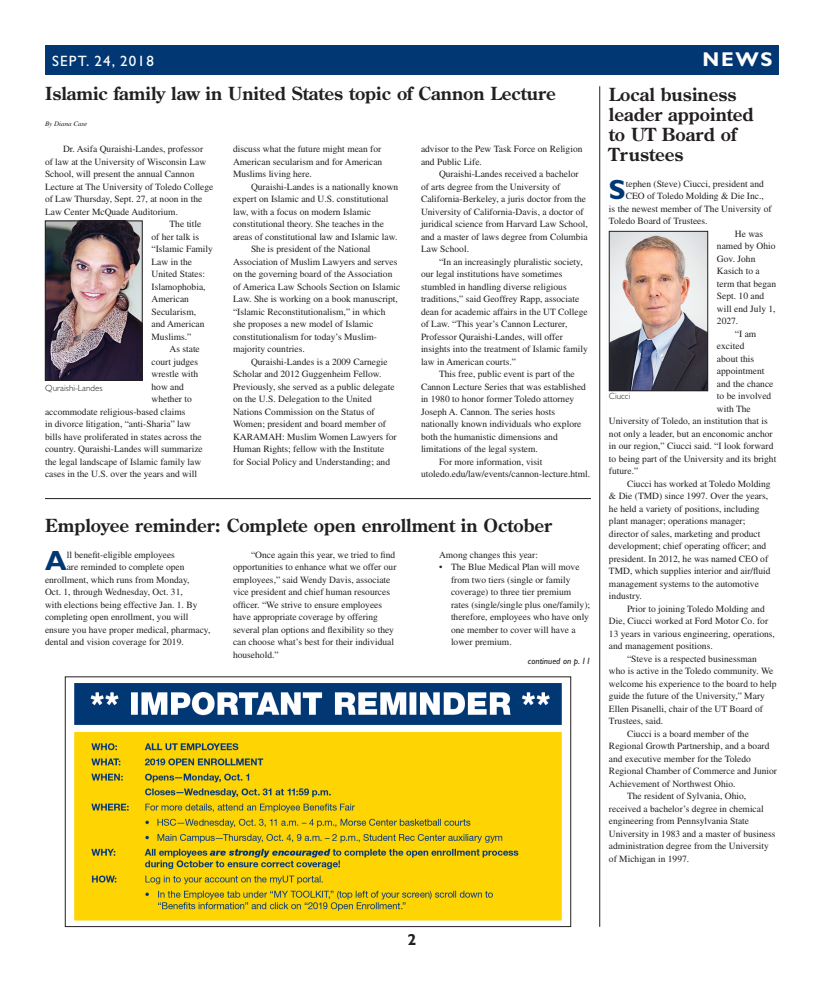
<style>
.page{position:relative;width:824px;height:990px;background:#fff}
.page>*{position:absolute;margin:0;border:0;box-sizing:border-box;transform-origin:0 0}
.Drop_Cap_2_Paragraph{font:700 27.8px "Gill Sans Std";color:#013874}
.t1{font:700 20px "Gill Sans Std";color:#fff}
.Heading_18pt{font:700 18px/20px "Century Old Style Std";color:#231f20}
.t2{font:700 16px "Gill Sans Std";color:#231f20}
.t3{font:15px "Gill Sans Std";letter-spacing:.08em;color:#fff}
.Body_Text{font:9.5px/12.5px "Times";color:#231f20}
.Drop_Cap_2_Paragraph-2{font:9.5px "Times";color:#231f20}
.Cutline{font:300 9px "Gill Sans Std";color:#231f20}
.Continued_On{font:italic 9px "Gill Sans Std";color:#231f20}
.By_line{font:italic 7px "Times";color:#231f20}
</style>
<div class="page">
<div style="left:45px;top:45px;width:734px;height:30px;background:#013874"></div>
<hr style="left:599px;top:86px;width:1px;height:841px;background:#231f20">
<hr style="left:45px;top:498px;width:546px;height:1px;background:#231f20">
<img style="left:47px;top:223px;width:93px;height:156px">
<div style="left:45px;top:221px;width:97px;height:160px;border:1px solid #231f20"></div>
<img style="left:74px;top:683px;width:488px;height:238px">
<div style="left:65px;top:677px;width:506px;height:250px;border:1px solid #231f20"></div>
<img style="left:611px;top:233px;width:95px;height:156px">
<div style="left:609px;top:231px;width:99px;height:160px;border:1px solid #231f20"></div>
<p class="t3" style="left:52px;top:52px;width:103px">SEPT. 24, 2018</p>
<p class="t1" style="left:702px;top:47px;width:71px">NEWS</p>
<p class="Heading_18pt" style="left:609px;top:84px;width:146px">Local business leader appointed to UT Board of<br>Trustees</p>
<p class="Drop_Cap_2_Paragraph" style="left:609px;top:173px;width:18px">S</p>
<p class="Drop_Cap_2_Paragraph-2" style="left:625px;top:178px;width:139px">tephen (Steve) Ciucci, president and</p>
<p class="Heading_18pt" style="left:45px;top:83px;width:512px">Islamic family law in United States topic of Cannon Lecture</p>
<p class="By_line" style="left:45px;top:120px;width:44px">By Diana Case</p>
<p class="Body_Text" style="left:45px;top:143px;width:170px;text-indent:18px">Dr. Asifa Quraishi-Landes, professor of law at the University of Wisconsin Law School, will present the annual Cannon Lecture at The University of Toledo College of Law Thursday, Sept. 27, at noon in the Law Center McQuade Auditorium.</p>
<p class="Body_Text" style="left:151px;top:218px;width:63px;text-indent:18px">The title<br>of her talk is “Islamic Family<br>Law in the<br>United States:<br>Islamophobia,<br>American<br>Secularism,<br>and American<br>Muslims.”</p>
<p class="Body_Text" style="left:169px;top:343px;width:32px">As state</p>
<p class="Body_Text" style="left:151px;top:355px;width:48px">court judges</p>
<p class="Body_Text" style="left:151px;top:368px;width:48px">wrestle with</p>
<p class="Body_Text" style="left:151px;top:380px;width:34px">how and</p>
<p class="Body_Text" style="left:151px;top:393px;width:42px">whether to</p>
<p class="Body_Text" style="left:45px;top:405px;width:142px">accommodate religious-based claims</p>
<p class="Body_Text" style="left:45px;top:418px;width:147px">in divorce litigation, “anti-Sharia” law</p>
<p class="Body_Text" style="left:45px;top:430px;width:158px">bills have proliferated in states across the</p>
<p class="Body_Text" style="left:45px;top:443px;width:159px">country. Quraishi-Landes will summarize</p>
<p class="Body_Text" style="left:45px;top:455px;width:158px">the legal landscape of Islamic family law</p>
<p class="Body_Text" style="left:45px;top:468px;width:153px">cases in the U.S. over the years and will</p>
<p class="Body_Text" style="left:233px;top:143px;width:151px;text-align:justify">discuss what the future might mean for American secularism and for American Muslims living here.</p>
<p class="Body_Text" style="left:233px;top:180px;width:167px;text-indent:18px">Quraishi-Landes is a nationally known expert on Islamic and U.S. constitutional law, with a focus on modern Islamic constitutional theory. She teaches in the areas of constitutional law and Islamic law.</p>
<p class="Body_Text" style="left:233px;top:243px;width:169px;text-indent:18px">She is president of the National Association of Muslim Lawyers and serves on the governing board of the Association of America Law Schools Section on Islamic Law. She is working on a book manuscript, “Islamic Reconstitutionalism,” in which she proposes a new model of Islamic constitutionalism for today’s Muslim&shy;majority countries.</p>
<p class="Body_Text" style="left:233px;top:355px;width:165px;text-indent:18px">Quraishi-Landes is a 2009 Carnegie Scholar and 2012 Guggenheim Fellow.<br>Previously, she served as a public delegate on the U.S. Delegation to the United Nations Commission on the Status of Women; president and board member of KARAMAH: Muslim Women Lawyers for Human Rights; fellow with the Institute for Social Policy and Understanding; and</p>
<p class="Body_Text" style="left:421px;top:143px;width:163px">advisor to the Pew Task Force on Religion and Public Life.</p>
<p class="Body_Text" style="left:421px;top:168px;width:168px;text-indent:18px">Quraishi-Landes received a bachelor of arts degree from the University of California-Berkeley, a juris doctor from the University of California-Davis, a doctor of juridical science from Harvard Law School, and a master of laws degree from Columbia Law School.</p>
<p class="Body_Text" style="left:421px;top:255px;width:168px;text-indent:18px">“In an increasingly pluralistic society, our legal institutions have sometimes stumbled in handling diverse religious traditions,” said Geoffrey Rapp, associate dean for academic affairs in the UT College of Law. “This year’s Cannon Lecturer, Professor Quraishi-Landes, will offer insights into the treatment of Islamic family law in American courts.”</p>
<p class="Body_Text" style="left:421px;top:368px;width:166px;text-indent:18px">This free, public event is part of the Cannon Lecture Series that was established in 1980 to honor former Toledo attorney Joseph A. Cannon. The series hosts nationally known individuals who explore both the humanistic dimensions and limitations of the legal system.</p>
<p class="Body_Text" style="left:421px;top:455px;width:171px;text-indent:18px">For more information, visit utoledo.edu/law/events/cannon-lecture.html.</p>
<p class="Drop_Cap_2_Paragraph-2" style="left:625px;top:191px;width:139px">CEO of Toledo Molding &amp; Die Inc.,</p>
<p class="Drop_Cap_2_Paragraph-2" style="left:609px;top:203px;width:164px">is the newest member of The University of</p>
<p class="Drop_Cap_2_Paragraph-2" style="left:609px;top:216px;width:100px">Toledo Board of Trustees.</p>
<p class="Body_Text" style="left:717px;top:227px;width:61px;text-indent:18px">He was named by Ohio<br>Gov. John<br>Kasich to a term that began<br>Sept. 10 and will end July 1,<br>2027.</p>
<p class="Body_Text" style="left:735px;top:327px;width:23px">“I am</p>
<p class="Body_Text" style="left:717px;top:340px;width:29px">excited</p>
<p class="Body_Text" style="left:717px;top:352px;width:39px">about this</p>
<p class="Body_Text" style="left:717px;top:365px;width:49px">appointment</p>
<p class="Body_Text" style="left:717px;top:377px;width:58px">and the chance</p>
<p class="Body_Text" style="left:717px;top:390px;width:56px">to be involved</p>
<p class="Body_Text" style="left:717px;top:402px;width:35px">with The</p>
<p class="Body_Text" style="left:609px;top:415px;width:160px">University of Toledo, an institution that is</p>
<p class="Body_Text" style="left:609px;top:427px;width:165px">not only a leader, but an enconomic anchor</p>
<p class="Body_Text" style="left:609px;top:440px;width:166px">in our region,” Ciucci said. “I look forward</p>
<p class="Body_Text" style="left:609px;top:452px;width:169px">to being part of the University and its bright</p>
<p class="Body_Text" style="left:609px;top:465px;width:31px">future.”</p>
<p class="Body_Text" style="left:609px;top:477px;width:163px;text-indent:18px">Ciucci has worked at Toledo Molding &amp; Die (TMD) since 1997. Over the years, he held a variety of positions, including plant manager; operations manager; director of sales, marketing and product development; chief operating officer; and president. In 2012, he was named CEO of TMD, which supplies interior and air/fluid management systems to the automotive industry.</p>
<p class="Body_Text" style="left:609px;top:602px;width:167px;text-indent:18px">Prior to joining Toledo Molding and Die, Ciucci worked at Ford Motor Co. for 13 years in various engineering, operations, and management positions.</p>
<p class="Body_Text" style="left:609px;top:652px;width:169px;text-indent:18px">“Steve is a respected businessman<br>who is active in the Toledo community. We welcome his experience to the board to help guide the future of the University,” Mary Ellen Pisanelli, chair of the UT Board of Trustees, said.</p>
<p class="Body_Text" style="left:609px;top:727px;width:170px;text-indent:18px">Ciucci is a board member of the Regional Growth Partnership, and a board and executive member for the Toledo Regional Chamber of Commerce and Junior Achievement of Northwest Ohio.</p>
<p class="Body_Text" style="left:609px;top:790px;width:168px;text-indent:18px">The resident of Sylvania, Ohio, received a bachelor’s degree in chemical engineering from Pennsylvania State University in 1983 and a master of business administration degree from the University of Michigan in 1997.</p>
<p class="Cutline" style="left:45px;top:383px;width:59px">Quraishi-Landes</p>
<p class="Cutline" style="left:609px;top:391px;width:23px">Ciucci</p>
<p class="Heading_18pt" style="left:45px;top:515px;width:508px">Employee reminder: Complete open enrollment in October</p>
<p class="Drop_Cap_2_Paragraph" style="left:45px;top:545px;width:23px">A</p>
<p class="Drop_Cap_2_Paragraph-2" style="left:67px;top:549px;width:110px">ll benefit-eligible employees</p>
<p class="Body_Text" style="left:233px;top:548px;width:165px;text-indent:18px">“Once again this year, we tried to find opportunities to enhance what we offer our employees,” said Wendy Davis, associate vice president and chief human resources officer. “We strive to ensure employees have appropriate coverage by offering several plan options and flexibility so they can choose what’s best for their individual household.”</p>
<p class="Body_Text" style="left:439px;top:548px;width:100px">Among changes this year:</p>
<p class="Drop_Cap_2_Paragraph-2" style="left:67px;top:562px;width:119px">are reminded to complete open</p>
<p class="Drop_Cap_2_Paragraph-2" style="left:45px;top:574px;width:146px">enrollment, which runs from Monday,</p>
<p class="Drop_Cap_2_Paragraph-2" style="left:45px;top:587px;width:139px">Oct. 1, through Wednesday, Oct. 31,</p>
<p class="Drop_Cap_2_Paragraph-2" style="left:45px;top:599px;width:154px">with elections being effective Jan. 1. By</p>
<p class="Drop_Cap_2_Paragraph-2" style="left:45px;top:612px;width:145px">completing open enrollment, you will</p>
<p class="Drop_Cap_2_Paragraph-2" style="left:45px;top:624px;width:167px">ensure you have proper medical, pharmacy,</p>
<p class="Drop_Cap_2_Paragraph-2" style="left:45px;top:637px;width:140px">dental and vision coverage for 2019.</p>
<p class="Body_Text" style="left:451px;top:561px;width:141px;text-indent:-12px">• The Blue Medical Plan will move from two tiers (single or family coverage) to three tier premium rates (single/single plus one/family); therefore, employees who have only one member to cover will have a lower premium.</p>
<p class="Continued_On" style="left:528px;top:655px;width:64px">continued on p. 11</p>
<p class="t2" style="left:407px;top:930px;width:10px">2</p>
</div>
